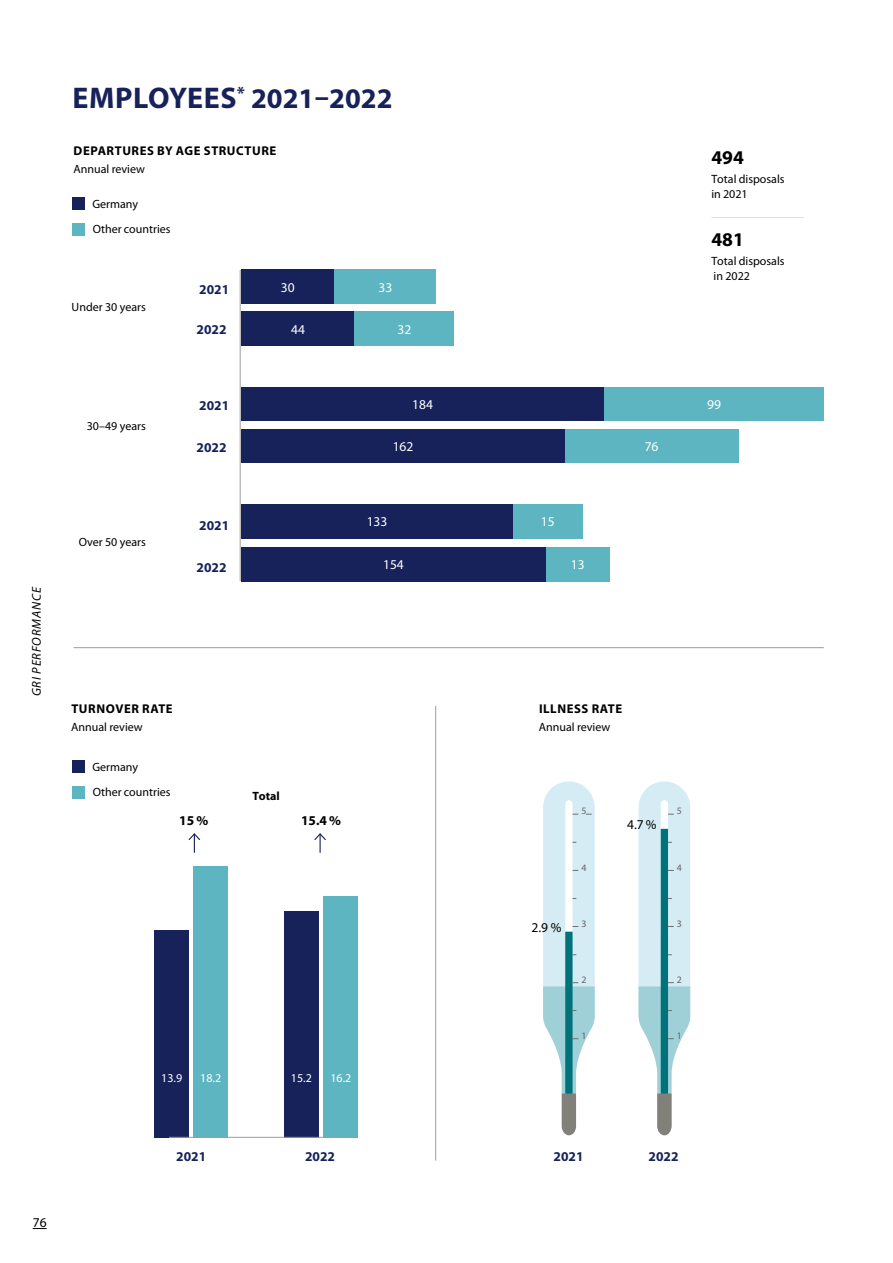
<style>
.page{position:relative;width:893px;height:1263px;background:#fff}
.page>*{position:absolute;margin:0;border:0;box-sizing:border-box;transform-origin:0 0}
.t1{font:700 30px "Myriad Pro";letter-spacing:.02em;color:#162259}
.t2{font:700 19.5px "Myriad Pro";color:#000}
.t3{font:700 13.5px "Myriad Pro";color:#162259}
.t4{font:13.5px "Myriad Pro";color:#fff}
.t5{font:13.5px "Myriad Pro";color:#000}
.t6{font:700 13.5px "Myriad Pro";color:#000}
.t7{font:700 12.75px "Myriad Pro";letter-spacing:.045em;color:#000}
.t8{font:italic 12.75px "Myriad Pro";letter-spacing:.06em;color:#000}
.t9{font:12px/25.2px "Myriad Pro";color:#000}
.t10{font:12px "Myriad Pro";color:#fff}
.t11{font:700 12px "Myriad Pro";color:#000}
.t12{font:9.9px "Myriad Pro";color:#646363}
.s1{font-size:28.5px}
</style>
<div class="page">
<hr style="left:240px;top:270px;width:1px;height:311px;background:#9d9d9c">
<div style="left:241px;top:270px;width:94px;height:34px;background:#162259"></div>
<div style="left:335px;top:270px;width:101px;height:34px;background:#5db5c2"></div>
<div style="left:241px;top:387px;width:363px;height:34px;background:#162259"></div>
<div style="left:604px;top:387px;width:220px;height:34px;background:#5db5c2"></div>
<div style="left:241px;top:429px;width:324px;height:34px;background:#162259"></div>
<div style="left:565px;top:429px;width:173px;height:34px;background:#5db5c2"></div>
<div style="left:241px;top:312px;width:114px;height:34px;background:#162259"></div>
<div style="left:355px;top:312px;width:99px;height:34px;background:#5db5c2"></div>
<div style="left:241px;top:504px;width:272px;height:34px;background:#162259"></div>
<div style="left:513px;top:504px;width:69px;height:34px;background:#5db5c2"></div>
<div style="left:241px;top:547px;width:305px;height:34px;background:#162259"></div>
<div style="left:546px;top:547px;width:64px;height:34px;background:#5db5c2"></div>
<div style="left:155px;top:930px;width:34px;height:207px;background:#162259"></div>
<div style="left:194px;top:866px;width:34px;height:271px;background:#5db5c2"></div>
<div style="left:284px;top:911px;width:34px;height:226px;background:#162259"></div>
<div style="left:324px;top:896px;width:34px;height:241px;background:#5db5c2"></div>
<svg style="left:314px;top:833px;width:12px;height:19px"></svg>
<svg style="left:188px;top:833px;width:13px;height:19px"></svg>
<hr style="left:169px;top:1137px;width:179px;height:1px;background:#9d9d9c">
<svg style="left:543px;top:781px;width:52px;height:354px"></svg>
<svg style="left:639px;top:781px;width:51px;height:354px"></svg>
<hr style="left:74px;top:647px;width:750px;height:1px;background:#9d9d9c">
<hr style="left:435px;top:706px;width:1px;height:454px;background:#9d9d9c">
<div style="left:72px;top:198px;width:13px;height:12px;background:#162259"></div>
<div style="left:72px;top:223px;width:13px;height:12px;background:#5db5c2"></div>
<div style="left:72px;top:760px;width:13px;height:13px;background:#162259"></div>
<div style="left:72px;top:786px;width:13px;height:12px;background:#5db5c2"></div>
<hr style="left:711px;top:217px;width:93px;height:1px;background:#dadada">
<svg style="left:33px;top:1228px;width:14px;height:1px"></svg>
<p class="t8" style="left:29px;top:696px;width:111px;rotate:-90deg">GRI PERFORMANCE</p>
<h1 class="t1" style="left:73px;top:78px;width:321px">EMPLOYEES<sup>*</sup> <span class="s1">2021–2022</span></h1>
<p class="t7" style="left:74px;top:142px;width:204px">DEPARTURES BY AGE STRUCTURE</p>
<p class="t9" style="left:74px;top:156px;width:73px">Annual review</p>
<p class="t9" style="left:92px;top:191px;width:80px">Germany<br>Other countries</p>
<p class="t9" style="left:72px;top:294px;width:76px">Under 30 years</p>
<p class="t3" style="left:199px;top:280px;width:31px">2021</p>
<p class="t3" style="left:197px;top:320px;width:31px">2022</p>
<p class="t4" style="left:281px;top:279px;width:15px">30</p>
<p class="t4" style="left:378px;top:279px;width:15px">33</p>
<p class="t4" style="left:291px;top:321px;width:15px">44</p>
<p class="t4" style="left:397px;top:321px;width:15px">32</p>
<h2 class="t2" style="left:711px;top:145px;width:34px">494</h2>
<p class="t9" style="left:711px;top:172px;width:75px;line-height:15px">Total disposals in 2021</p>
<h2 class="t2" style="left:711px;top:227px;width:34px">481</h2>
<p class="t9" style="left:711px;top:254px;width:75px;line-height:15px">Total disposals in 2022</p>
<p class="t9" style="left:87px;top:413px;width:61px">30–49 years</p>
<p class="t9" style="left:79px;top:529px;width:68px">Over 50 years</p>
<p class="t3" style="left:199px;top:396px;width:31px">2021</p>
<p class="t3" style="left:197px;top:439px;width:31px">2022</p>
<p class="t3" style="left:199px;top:516px;width:31px">2021</p>
<p class="t3" style="left:197px;top:559px;width:31px">2022</p>
<p class="t4" style="left:412px;top:396px;width:22px">184</p>
<p class="t4" style="left:707px;top:396px;width:15px">99</p>
<p class="t4" style="left:393px;top:438px;width:22px">162</p>
<p class="t4" style="left:645px;top:438px;width:15px">76</p>
<p class="t4" style="left:367px;top:514px;width:22px">133</p>
<p class="t4" style="left:541px;top:514px;width:15px">15</p>
<p class="t4" style="left:383px;top:556px;width:22px">154</p>
<p class="t4" style="left:571px;top:556px;width:15px">13</p>
<p class="t7" style="left:71px;top:700px;width:103px">TURNOVER RATE</p>
<p class="t9" style="left:71px;top:714px;width:73px">Annual review</p>
<p class="t9" style="left:92px;top:754px;width:80px">Germany<br>Other countries</p>
<p class="t11" style="left:252px;top:788px;width:29px">Total</p>
<p class="t6" style="left:179px;top:812px;width:30px">15%</p>
<p class="t6" style="left:301px;top:812px;width:41px">15.4 %</p>
<p class="t10" style="left:161px;top:1070px;width:22px">13.9</p>
<p class="t10" style="left:200px;top:1070px;width:22px">18.2</p>
<p class="t10" style="left:291px;top:1070px;width:22px">15.2</p>
<p class="t10" style="left:330px;top:1070px;width:22px">16.2</p>
<p class="t7" style="left:539px;top:700px;width:85px">ILLNESS RATE</p>
<p class="t9" style="left:539px;top:714px;width:73px">Annual review</p>
<p class="t5" style="left:531px;top:919px;width:31px">2.9 %</p>
<p class="t12" style="left:581px;top:805px;width:7px">5</p>
<p class="t12" style="left:581px;top:861px;width:7px">4</p>
<p class="t12" style="left:581px;top:917px;width:7px">3</p>
<p class="t12" style="left:581px;top:973px;width:7px">2</p>
<p class="t12" style="left:581px;top:1029px;width:7px">1</p>
<p class="t5" style="left:627px;top:816px;width:31px">4.7%</p>
<p class="t12" style="left:677px;top:805px;width:7px">5</p>
<p class="t12" style="left:677px;top:861px;width:7px">4</p>
<p class="t12" style="left:677px;top:917px;width:7px">3</p>
<p class="t12" style="left:677px;top:973px;width:7px">2</p>
<p class="t12" style="left:677px;top:1029px;width:7px">1</p>
<p class="t5" style="left:33px;top:1214px;width:15px">76</p>
<p class="t3" style="left:176px;top:1147px;width:31px">2021</p>
<p class="t3" style="left:305px;top:1147px;width:31px">2022</p>
<p class="t3" style="left:554px;top:1147px;width:31px">2021</p>
<p class="t3" style="left:649px;top:1147px;width:31px">2022</p>
</div>
